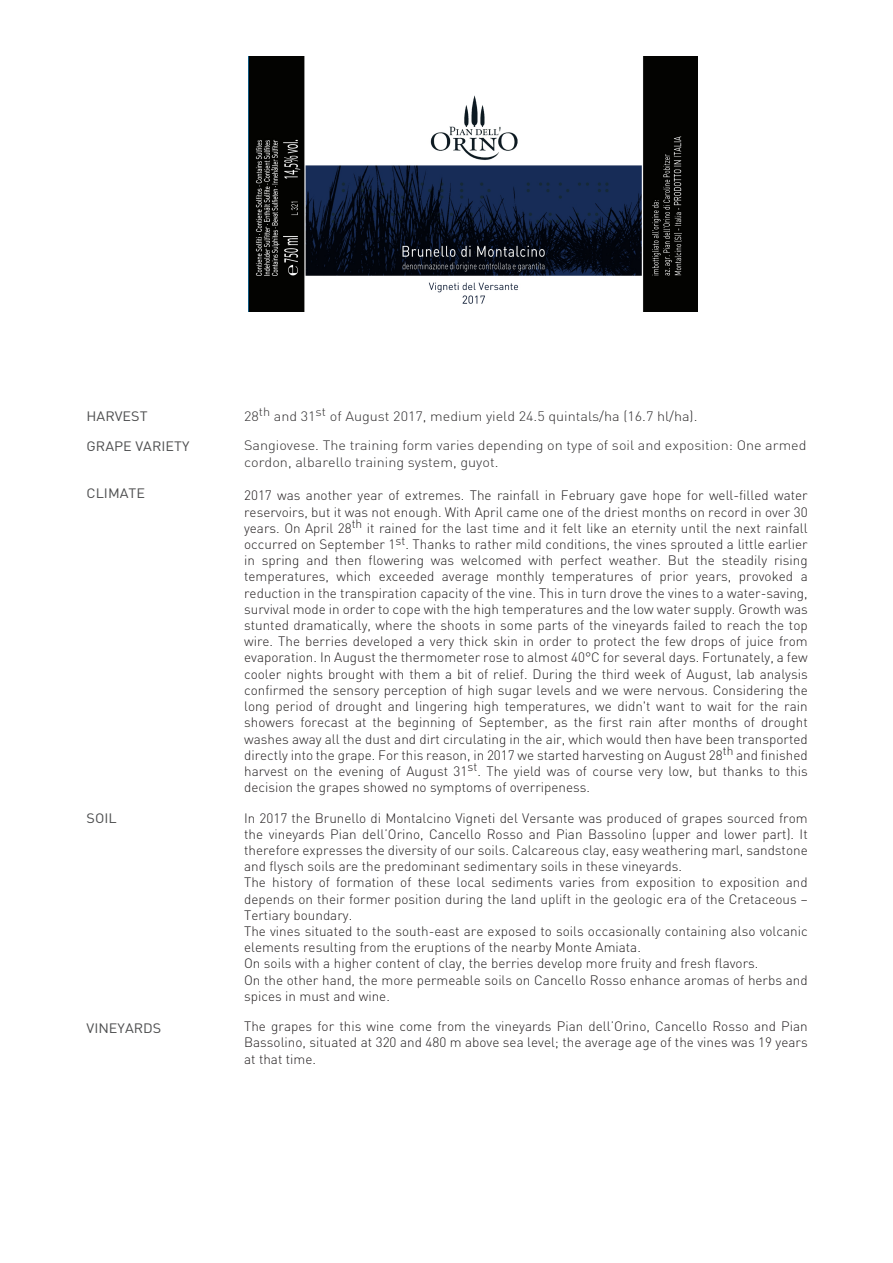
<style>
.page{position:relative;width:893px;height:1263px;background:#fff}
.page>*{position:absolute;margin:0;border:0;box-sizing:border-box;transform-origin:0 0}
.t1{font:300 13.5px/16.2px "DIN";color:#231f20;text-align:justify}
.t2{font:300 13.5px/16.2px "DIN";color:#312f30;scale:1.07 1}
.t3{font:13.5px "DIN";color:#4b4c4d;scale:1.07 1}
</style>
<div class="page">
<img style="left:249px;top:59px;width:448px;height:253px">
<p class="t3" style="left:87px;top:407px;width:59px">HARVEST</p>
<p class="t2" style="left:244px;top:408px;width:425px">28<sup>th</sup> and 31<sup>st</sup> of August 2017, medium yield 24.5 quintals/ha (16.7 hl/ha).</p>
<p class="t3" style="left:87px;top:437px;width:98px">GRAPE VARIETY</p>
<p class="t2" style="left:244px;top:437px;width:527px">Sangiovese. The training form varies depending on type of soil and exposition: One armed cordon, albarello training system, guyot.</p>
<p class="t3" style="left:87px;top:485px;width:56px">CLIMATE</p>
<p class="t1" style="left:244px;top:487px;width:565px">2017 was another year of extremes. The rainfall in February gave hope for well-filled water reservoirs, but it was not enough. With April came one of the driest months on record in over 30 years. On April 28<sup>th</sup> it rained for the last time and it felt like an eternity until the next rainfall occurred on September 1<sup>st</sup>. Thanks to rather mild conditions, the vines sprouted a little earlier in spring and then flowering was welcomed with perfect weather. But the steadily rising temperatures, which exceeded average monthly temperatures of prior years, provoked a reduction in the transpiration capacity of the vine. This in turn drove the vines to a water-saving, survival mode in order to cope with the high temperatures and the low water supply. Growth was stunted dramatically, where the shoots in some parts of the vineyards failed to reach the top wire. The berries developed a very thick skin in order to protect the few drops of juice from evaporation. In August the thermometer rose to almost 40°C for several days. Fortunately, a few cooler nights brought with them a bit of relief. During the third week of August, lab analysis confirmed the sensory perception of high sugar levels and we were nervous. Considering the long period of drought and lingering high temperatures, we didn't want to wait for the rain showers forecast at the beginning of September, as the first rain after months of drought washes away all the dust and dirt circulating in the air, which would then have been transported directly into the grape. For this reason, in 2017 we started harvesting on August 28<sup>th</sup> and finished harvest on the evening of August 31<sup>st</sup>. The yield was of course very low, but thanks to this decision the grapes showed no symptoms of overripeness.</p>
<p class="t1" style="left:244px;top:809px;width:565px;text-align:left">In 2017 the Brunello di Montalcino Vigneti del Versante was produced of grapes sourced from the vineyards Pian dell’Orino, Cancello Rosso and Pian Bassolino (upper and lower part). It therefore expresses the diversity of our soils. Calcareous clay, easy weathering marl, sandstone and flysch soils are the predominant sedimentary soils in these vineyards.<br>The history of formation of these local sediments varies from exposition to exposition and depends on their former position during the land uplift in the geologic era of the Cretaceous – Tertiary boundary.<br>The vines situated to the south-east are exposed to soils occasionally containing also volcanic elements resulting from the eruptions of the nearby Monte Amiata.<br>On soils with a higher content of clay, the berries develop more fruity and fresh flavors.<br>On the other hand, the more permeable soils on Cancello Rosso enhance aromas of herbs and spices in must and wine.</p>
<p class="t3" style="left:87px;top:810px;width:30px">SOIL</p>
<p class="t3" style="left:87px;top:1020px;width:71px">VINEYARDS</p>
<p class="t1" style="left:244px;top:1018px;width:565px">The grapes for this wine come from the vineyards Pian dell’Orino, Cancello Rosso and Pian Bassolino, situated at 320 and 480 m above sea level; the average age of the vines was 19 years at that time.</p>
</div>
